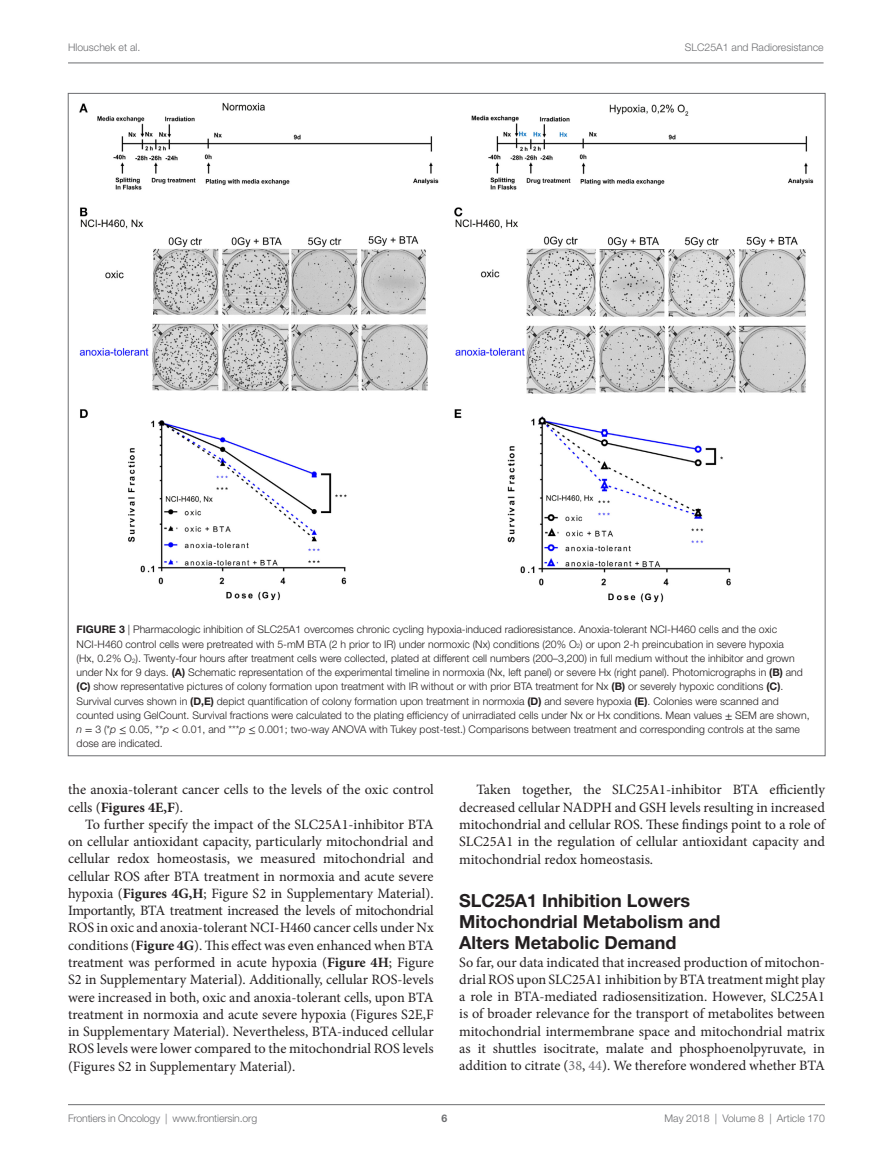
<style>
.page{position:relative;width:893px;height:1170px;background:#fff}
.page>*{position:absolute;margin:0;border:0;box-sizing:border-box;transform-origin:0 0}
.t1{font:700 18px/21px "Helvetica Neue LT Std";color:#231f20}
.t2{font:14.25px/17.2px "Minion Pro";color:#231f20;text-align:justify}
.t3{font:300 10.5px/14.2px "Helvetica Neue LT Std";color:#231f20}
.t4{font:300 10.5px "Helvetica Neue LT Std";color:#6c6d70}
.t5{font:700 10.5px "Helvetica Neue LT Std";color:#6c6d70}
.s1{font-weight:700}
.s2{font-family:"STIX General";font-weight:400}
.s3{font-style:italic}
.s4{color:#6c6d70}
</style>
<div class="page">
<img style="left:79px;top:102px;width:735px;height:501px">
<hr style="left:68px;top:63px;width:756px;height:1px;background:#6c6d70">
<hr style="left:68px;top:1104px;width:757px;height:1px;background:#6c6d70">
<p class="t4" style="left:68px;top:41px;width:74px">Hlouschek et al.</p>
<p class="t4" style="left:685px;top:41px;width:140px">SLC25A1 and Radioresistance</p>
<p class="t3" style="left:77px;top:622px;width:734px"><span class="s1">Figure 3</span> | Pharmacologic inhibition of SLC25A1 overcomes chronic cycling hypoxia-induced radioresistance. Anoxia-tolerant NCI-H460 cells and the oxic NCI-H460 control cells were pretreated with 5-mM BTA (2 h prior to IR) under normoxic (Nx) conditions (20% O<sub>2</sub>) or upon 2-h preincubation in severe hypoxia<br>(Hx, 0.2% O<sub>2</sub>). Twenty-four hours after treatment cells were collected, plated at different cell numbers (200–3,200) in full medium without the inhibitor and grown under Nx for 9 days. <span class="s1">(A)</span> Schematic representation of the experimental timeline in normoxia (Nx, left panel) or severe Hx (right panel). Photomicrographs in <span class="s1">(B)</span> and <span class="s1">(C)</span> show representative pictures of colony formation upon treatment with IR without or with prior BTA treatment for Nx <span class="s1">(B)</span> or severely hypoxic conditions <span class="s1">(C)</span>.<br>Survival curves shown in <span class="s1">(D,E)</span> depict quantification of colony formation upon treatment in normoxia <span class="s1">(D)</span> and severe hypoxia <span class="s1">(E)</span>. Colonies were scanned and counted using GelCount. Survival fractions were calculated to the plating efficiency of unirradiated cells under Nx or Hx conditions. Mean values <span class="s2">±</span> SEM are shown, <span class="s3">n</span> <span class="s2">=</span> 3 (*<span class="s3">p</span> <span class="s2">≤</span> 0.05, **<span class="s3">p</span> <span class="s2">&lt;</span> 0.01, and ***<span class="s3">p</span> <span class="s2">≤</span> 0.001; two-way ANOVA with Tukey post-test.) Comparisons between treatment and corresponding controls at the same dose are indicated.</p>
<p class="t2" style="left:68px;top:781px;width:367px">the anoxia-tolerant cancer cells to the levels of the oxic control cells (<span class="s1">Figures 4E,F</span>).</p>
<p class="t2" style="left:68px;top:815px;width:367px;text-indent:17px">To further specify the impact of the SLC25A1-inhibitor BTA on cellular antioxidant capacity, particularly mitochondrial and cellular redox homeostasis, we measured mitochondrial and cellular ROS after BTA treatment in normoxia and acute severe hypoxia (<span class="s1">Figures 4G,H</span>; Figure S2 in Supplementary Material).<br>Importantly, BTA treatment increased the levels of mitochondrial ROS in oxic and anoxia-tolerant NCI-H460 cancer cells under Nx conditions (<span class="s1">Figure 4G</span>). This effect was even enhanced when BTA treatment was performed in acute hypoxia (<span class="s1">Figure 4H</span>; Figure S2 in Supplementary Material). Additionally, cellular ROS-levels were increased in both, oxic and anoxia-tolerant cells, upon BTA treatment in normoxia and acute severe hypoxia (Figures S2E,F in Supplementary Material). Nevertheless, BTA-induced cellular ROS levels were lower compared to the mitochondrial ROS levels (Figures S2 in Supplementary Material).</p>
<p class="t2" style="left:459px;top:781px;width:367px;text-indent:17px">Taken together, the SLC25A1-inhibitor BTA efficiently decreased cellular NADPH and GSH levels resulting in increased mitochondrial and cellular ROS. These findings point to a role of SLC25A1 in the regulation of cellular antioxidant capacity and mitochondrial redox homeostasis.</p>
<p class="t1" style="left:459px;top:889px;width:13px">SLC</p>
<p class="t1" style="left:459px;top:889px;width:263px;text-indent:36px">25A1 Inhibition Lowers<br>Mitochondrial Metabolism and<br>Alters Metabolic Demand</p>
<p class="t2" style="left:459px;top:953px;width:367px">So far, our data indicated that increased production of mitochon&shy;drial ROS upon SLC25A1 inhibition by BTA treatment might play a role in BTA-mediated radiosensitization. However, SLC25A1 is of broader relevance for the transport of metabolites between mitochondrial intermembrane space and mitochondrial matrix as it shuttles isocitrate, malate and phosphoenolpyruvate, in addition to citrate (<span class="s4">38</span>, <span class="s4">44</span>). We therefore wondered whether BTA</p>
<p class="t4" style="left:68px;top:1111px;width:191px">Frontiers in Oncology | www.frontiersin.org</p>
<p class="t4" style="left:664px;top:1111px;width:162px">May 2018 | Volume 8 | Article 170</p>
<p class="t5" style="left:441px;top:1111px;width:7px">6</p>
</div>
